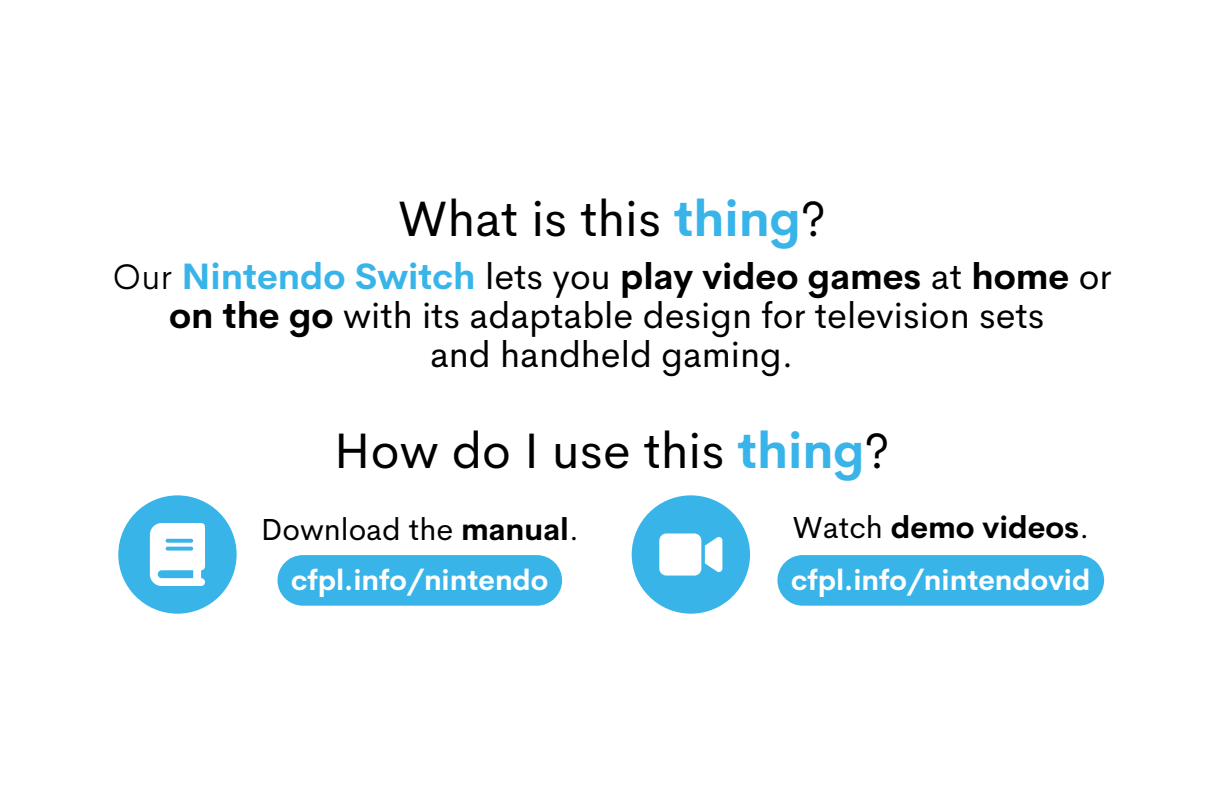
<style>
.page{position:relative;width:1224px;height:792px;background:#fff}
.page>*{position:absolute;margin:0;border:0;box-sizing:border-box;transform-origin:0 0}
.t1{font:50px "Cerebri Sans";color:#000}
.t2{font:36px/39px "Cerebri Sans";color:#000;text-align:center}
.t3{font:30.6px "Cerebri Sans";color:#000}
.t4{font:700 30.6px "Cerebri Sans";color:#000}
.t5{font:700 28.4px "Cerebri Sans";color:#fff}
.s1{font-weight:700;color:#38b4e9}
.s2{font-weight:300}
.s3{font-weight:700}
.s4{font-weight:400}
</style>
<div class="page">
<div style="left:118px;top:495px;width:119px;height:119px;background:#38b4e9;border-radius:50%"></div>
<svg style="left:150px;top:523px;width:55px;height:63px;background:#ddf2fb"></svg>
<div style="left:278px;top:555px;width:284px;height:51px;background:#38b4e9;border-radius:25px"></div>
<div style="left:632px;top:495px;width:118px;height:119px;background:#38b4e9;border-radius:50%"></div>
<svg style="left:777px;top:555px;width:327px;height:51px;background:#40b7e9"></svg>
<svg style="left:659px;top:533px;width:63px;height:43px;background:#daf1fa"></svg>
<p class="t1" style="left:398px;top:186px;width:430px">What is this <span class="s1">thing</span>?</p>
<h2 class="t2" style="left:112px;top:257px;width:1001px"><span class="s2">Our</span> <span class="s1">Nintendo Switch</span> lets you <span class="s3">play video games</span> at <span class="s3">home</span> or <span class="s3">on the go</span> with its adaptable design for television sets<br>and handheld gaming.</h2>
<h1 class="t1" style="left:334px;top:418px;width:557px">How do I use this <span class="s1">thing</span>?</h1>
<p class="t3" style="left:261px;top:509px;width:320px">Download the <span class="s3">manual</span>.</p>
<h1 class="t5" style="left:291px;top:562px;width:259px">cfpl.info/nintendo</h1>
<h3 class="t4" style="left:792px;top:507px;width:298px"><span class="s4">Watch</span> demo videos<span class="s4">.</span></h3>
<p class="t5" style="left:791px;top:562px;width:301px">cfpl.info/nintendovid</p>
</div>
